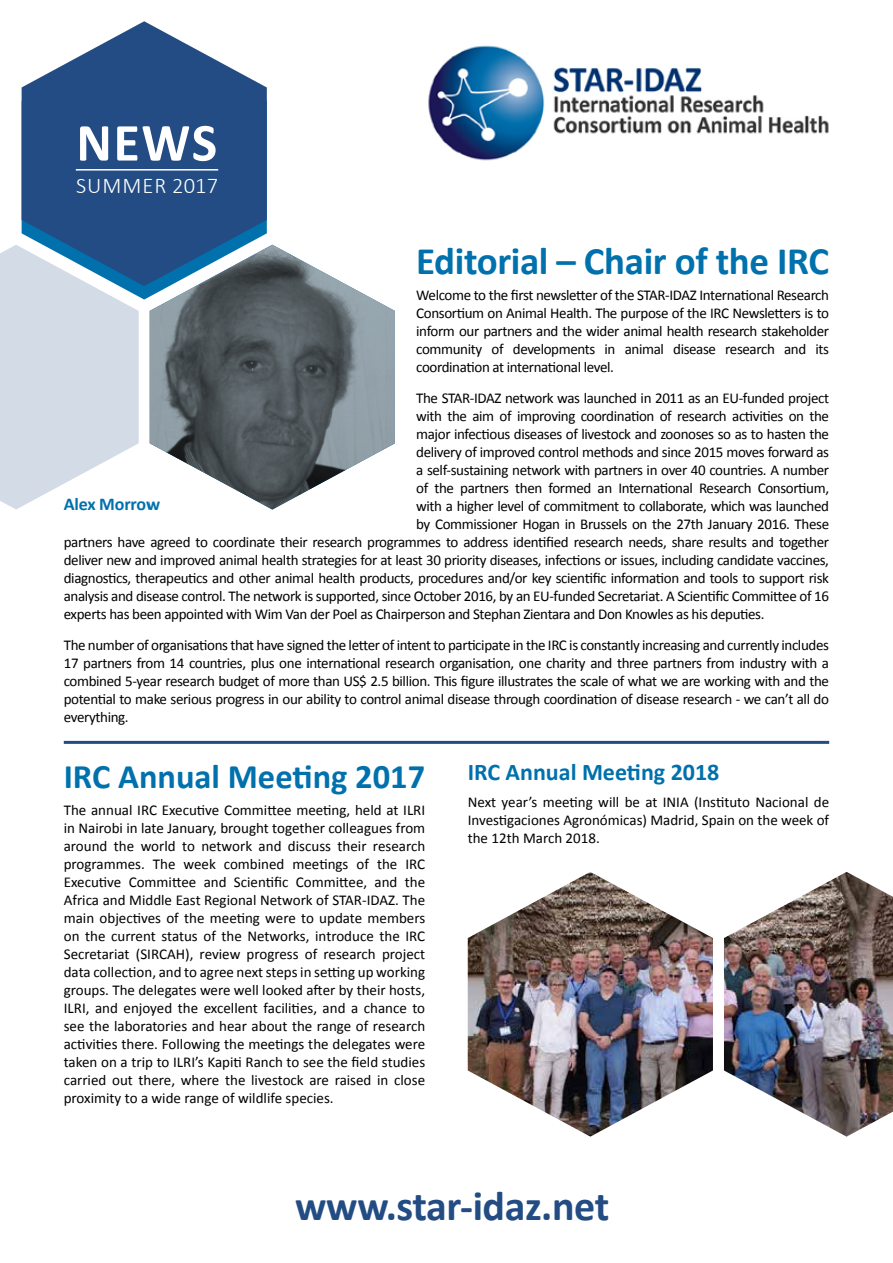
<style>
.page{position:relative;width:893px;height:1263px;background:#fff}
.page>*{position:absolute;margin:0;border:0;box-sizing:border-box;transform-origin:0 0}
.t1{font:700 54px "Calibri";color:#fff}
.t2{font:700 42px "Calibri";letter-spacing:-.01em;color:#224c83}
.t3{font:700 39px "Calibri";letter-spacing:-.01em;color:#0071ac}
.t4{font:700 34.5px "Calibri";color:#0071ac}
.t5{font:700 24px "Calibri";color:#0071ac}
.t6{font:300 22.5px "Calibri";letter-spacing:.045em;color:#fff}
.t7{font:700 18px "Calibri";letter-spacing:-.01em;color:#0071ac}
.t8{font:15px/18px "Calibri";letter-spacing:-.025em;color:#000;text-align:justify}
</style>
<div class="page">
<img style="left:428px;top:45px;width:401px;height:116px">
<svg style="left:22px;top:21px;width:245px;height:265px;fill:#224c83"></svg>
<hr style="left:76px;top:169px;width:142px;height:2px;background:#fff">
<hr style="left:64px;top:741px;width:765px;height:3px;background:#224c83">
<img style="left:724px;top:872px;width:169px;height:265px">
<img style="left:468px;top:872px;width:245px;height:265px">
<svg style="left:0;top:245px;width:139px;height:264px"></svg>
<svg style="left:150px;top:245px;width:245px;height:264px"></svg>
<h1 class="t1" style="left:76px;top:108px;width:142px">NEWS</h1>
<h3 class="t6" style="left:76px;top:172px;width:144px">SUMMER 2017</h3>
<h3 class="t3" style="left:416px;top:236px;width:414px">Editorial – Chair of the IRC</h3>
<p class="t8" style="left:416px;top:287px;width:414px">Welcome to the first newsletter of the STAR-IDAZ International Research Consortium on Animal Health. The purpose of the IRC Newsletters is to inform our partners and the wider animal health research stakeholder community of developments in animal disease research and its coordination at international level.</p>
<p class="t8" style="left:416px;top:389px;width:414px">The STAR-IDAZ network was launched in 2011 as an EU-funded project</p>
<p class="t8" style="left:416px;top:407px;width:414px">with the aim of improving coordination of research activities on the</p>
<p class="t8" style="left:416px;top:425px;width:414px">major infectious diseases of livestock and zoonoses so as to hasten the</p>
<p class="t8" style="left:416px;top:443px;width:414px">delivery of improved control methods and since 2015 moves forward as</p>
<p class="t8" style="left:416px;top:461px;width:414px">a self-sustaining network with partners in over 40 countries. A number</p>
<p class="t8" style="left:416px;top:479px;width:414px">of the partners then formed an International Research Consortium,</p>
<p class="t8" style="left:416px;top:497px;width:414px">with a higher level of commitment to collaborate, which was launched</p>
<p class="t8" style="left:416px;top:515px;width:414px">by Commissioner Hogan in Brussels on the 27th January 2016. These</p>
<p class="t8" style="left:64px;top:533px;width:767px">partners have agreed to coordinate their research programmes to address identified research needs, share results and together</p>
<p class="t8" style="left:64px;top:551px;width:767px">deliver new and improved animal health strategies for at least 30 priority diseases, infections or issues, including candidate vaccines,</p>
<p class="t8" style="left:64px;top:569px;width:767px">diagnostics, therapeutics and other animal health products, procedures and/or key scientific information and tools to support risk</p>
<p class="t8" style="left:64px;top:587px;width:767px">analysis and disease control. The network is supported, since October 2016, by an EU-funded Secretariat. A Scientific Committee of 16</p>
<p class="t8" style="left:64px;top:605px;width:702px">experts has been appointed with Wim Van der Poel as Chairperson and Stephan Zientara and Don Knowles as his deputies.</p>
<p class="t8" style="left:64px;top:636px;width:767px">The number of organisations that have signed the letter of intent to participate in the IRC is constantly increasing and currently includes 17 partners from 14 countries, plus one international research organisation, one charity and three partners from industry with a combined 5-year research budget of more than US$ 2.5 billion. This figure illustrates the scale of what we are working with and the potential to make serious progress in our ability to control animal disease through coordination of disease research - we can’t all do everything.</p>
<h3 class="t4" style="left:64px;top:755px;width:363px">IRC Annual Meeting 2017</h3>
<p class="t8" style="left:64px;top:801px;width:363px">The annual IRC Executive Committee meeting, held at ILRI in Nairobi in late January, brought together colleagues from around the world to network and discuss their research programmes. The week combined meetings of the IRC Executive Committee and Scientific Committee, and the Africa and Middle East Regional Network of STAR-IDAZ. The main objectives of the meeting were to update members on the current status of the Networks, introduce the IRC Secretariat (SIRCAH), review progress of research project data collection, and to agree next steps in setting up working groups. The delegates were well looked after by their hosts, ILRI, and enjoyed the excellent facilities, and a chance to see the laboratories and hear about the range of research activities there. Following the meetings the delegates were taken on a trip to ILRI’s Kapiti Ranch to see the field studies carried out there, where the livestock are raised in close proximity to a wide range of wildlife species.</p>
<p class="t7" style="left:64px;top:492px;width:97px">Alex Morrow</p>
<h3 class="t5" style="left:468px;top:757px;width:253px">IRC Annual Meeting 2018</h3>
<p class="t8" style="left:468px;top:793px;width:363px">Next year’s meeting will be at INIA (Instituto Nacional de Investigaciones Agronómicas) Madrid, Spain on the week of the 12th March 2018.</p>
<h2 class="t2" style="left:295px;top:1180px;width:316px">www.star-idaz.net</h2>
</div>
